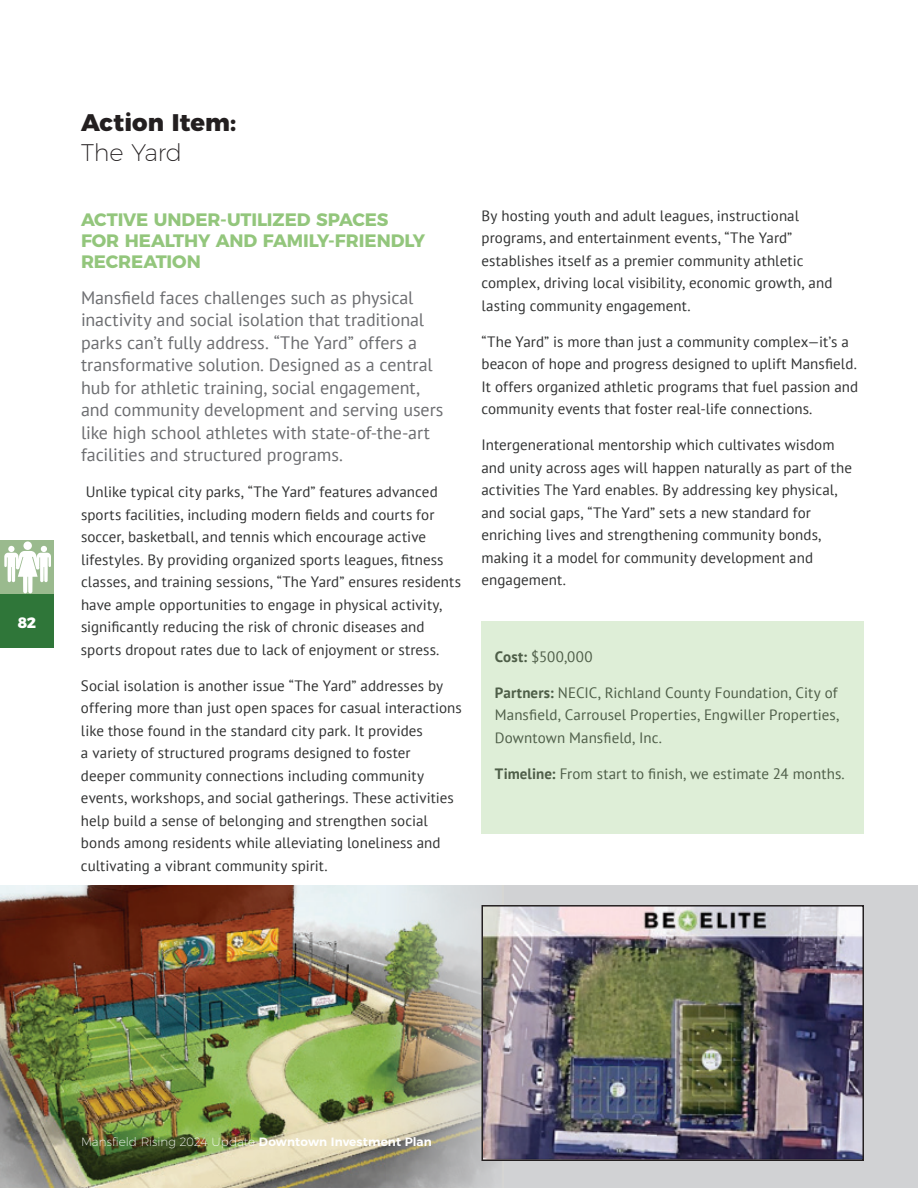
<style>
.page{position:relative;width:918px;height:1188px;background:#fff}
.page>*{position:absolute;margin:0;border:0;box-sizing:border-box;transform-origin:0 0}
.t1{font:800 24px "Montserrat";color:#231f20}
.t2{font:200 24px "Montserrat";letter-spacing:-.01em;color:#231f20}
.t3{font:18px/22.5px "PT Sans";letter-spacing:-.005em;color:#6c6d70}
.t4{font:700 18px/21px "Montserrat";letter-spacing:-.005em;color:#93c67c}
.t5{font:15px/22.5px "PT Sans";letter-spacing:.005em;color:#313232}
.t6{font:800 15px "Montserrat";color:#fff}
.t7{font:200 12px "Montserrat";color:#fff}
.s1{font-weight:700}
.s2{font-weight:600}
</style>
<div class="page">
<div style="left:0;top:885px;width:918px;height:303px;background:#d1d2d4"></div>
<img style="left:0;top:885px;width:387px;height:303px">
<img style="left:387px;top:885px;width:108px;height:303px">
<img style="left:485px;top:908px;width:376px;height:250px">
<div style="left:482px;top:905px;width:382px;height:256px;border:2px solid #231f20"></div>
<div style="left:0;top:594px;width:54px;height:54px;background:#2f7639"></div>
<div style="left:0;top:540px;width:54px;height:54px;background:#9aba8e"></div>
<div style="left:23px;top:542px;width:9px;height:8px;background:#fff;border-radius:50%"></div>
<svg style="left:4px;top:546px;width:47px;height:47px"></svg>
<div style="left:482px;top:621px;width:382px;height:213px;background:#deeed7"></div>
<p class="t6" style="left:18px;top:610px;width:20px">82</p>
<h1 class="t1" style="left:81px;top:103px;width:157px">Action Item:</h1>
<h1 class="t2" style="left:81px;top:134px;width:103px">The Yard</h1>
<p class="t4" style="left:81px;top:207px;width:346px">ACTIVE UNDER-UTILIZED SPACES<br>FOR HEALTHY AND FAMILY-FRIENDLY<br>RECREATION</p>
<p class="t3" style="left:81px;top:286px;width:364px">Mansfield faces challenges such as physical inactivity and social isolation that traditional parks can’t fully address. “The Yard” offers a transformative solution. Designed as a central hub for athletic training, social engagement, and community development and serving users like high school athletes with state-of-the-art facilities and structured programs.</p>
<p class="t5" style="left:81px;top:480px;width:382px;text-indent:5px">Unlike typical city parks, “The Yard” features advanced sports facilities, including modern fields and courts for soccer, basketball, and tennis which encourage active lifestyles. By providing organized sports leagues, fitness classes, and training sessions, “The Yard” ensures residents have ample opportunities to engage in physical activity, significantly reducing the risk of chronic diseases and sports dropout rates due to lack of enjoyment or stress.</p>
<p class="t5" style="left:81px;top:674px;width:382px">Social isolation is another issue “The Yard” addresses by offering more than just open spaces for casual interactions like those found in the standard city park. It provides<br>a variety of structured programs designed to foster<br>deeper community connections including community events, workshops, and social gatherings. These activities help build a sense of belonging and strengthen social bonds among residents while alleviating loneliness and cultivating a vibrant community spirit.</p>
<p class="t5" style="left:481px;top:204px;width:352px">By hosting youth and adult leagues, instructional programs, and entertainment events, “The Yard” establishes itself as a premier community athletic complex, driving local visibility, economic growth, and lasting community engagement.</p>
<p class="t5" style="left:481px;top:330px;width:378px">“The Yard” is more than just a community complex—it’s a beacon of hope and progress designed to uplift Mansfield.<br>It offers organized athletic programs that fuel passion and community events that foster real-life connections.</p>
<p class="t5" style="left:481px;top:433px;width:372px">Intergenerational mentorship which cultivates wisdom and unity across ages will happen naturally as part of the activities The Yard enables. By addressing key physical, and social gaps, “The Yard” sets a new standard for enriching lives and strengthening community bonds, making it a model for community development and engagement.</p>
<p class="t5" style="left:495px;top:645px;width:99px"><span class="s1">Cost:</span> $500,000</p>
<p class="t5" style="left:495px;top:681px;width:346px;text-align:justify"><span class="s1">Partners:</span> NECIC, Richland County Foundation, City of Mansfield, Carrousel Properties, Engwiller Properties, Downtown Mansfield, Inc.</p>
<p class="t5" style="left:495px;top:762px;width:351px"><span class="s1">Timeline:</span> From start to finish, we estimate 24 months.</p>
<p class="t7" style="left:81px;top:1132px;width:352px">Mansfield Rising 2024 Update <span class="s2">Downtown Investment Plan</span></p>
</div>
